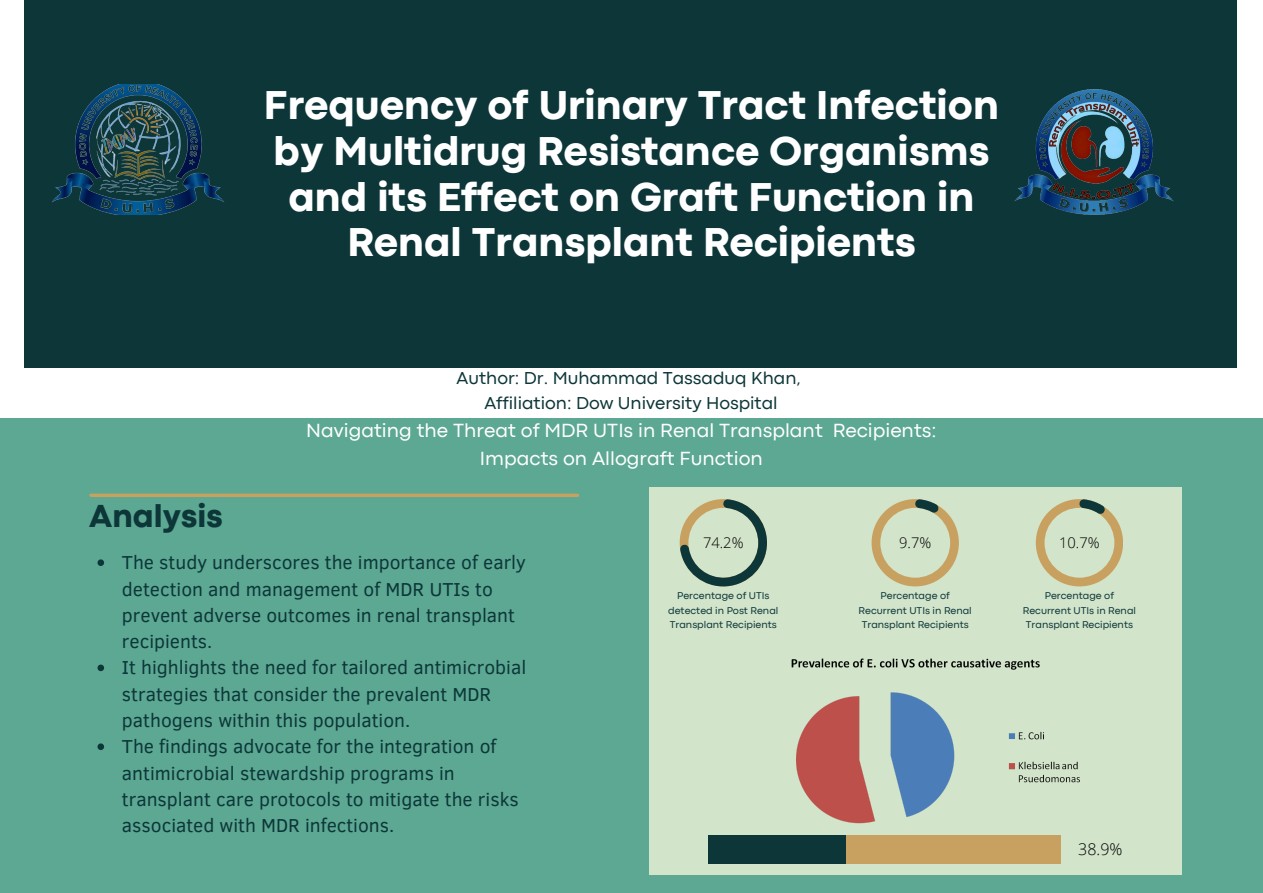
<style>
.page{position:relative;width:1263px;height:893px;background:#fff}
.page>*{position:absolute;margin:0;border:0;box-sizing:border-box;transform-origin:0 0}
.t1{font:800 42.08px/45.7px "Codec Pro";color:#fff;text-align:center}
.t2{font:800 33.3px "Codec Pro";color:#0d3639}
.t3{font:19.88px/27.6px "Codec Pro";color:#fff;text-align:center}
.t4{font:19.2px/26.2px "Clear Sans";color:#0d3639}
.t5{font:18px/24.8px "Codec Pro";color:#0d3639;text-align:center}
.t6{font:300 16.05px "Open Sans";color:#000}
.t7{font:300 14.7px "Open Sans";color:#000}
.t8{font:10.27px/14.1px "Codec Pro";color:#0d3639;text-align:center}
</style>
<div class="page">
<div style="left:25px;top:0;width:1212px;height:368px;background:#0d3639"></div>
<div style="left:0;top:418px;width:1263px;height:475px;background:#5ca892"></div>
<div style="left:649px;top:487px;width:532px;height:387px;background:#d2e4ca"></div>
<img style="left:52px;top:84px;width:172px;height:130px">
<img style="left:1015px;top:89px;width:158px;height:125px">
<svg style="left:91px;top:493px;width:486px;height:4px;background:#b7a267"></svg>
<svg style="left:680px;top:499px;width:87px;height:87px"></svg>
<div style="left:708px;top:835px;width:352px;height:28px;background:#c8a160"></div>
<div style="left:708px;top:835px;width:137px;height:28px;background:#0d3639"></div>
<img style="left:791px;top:658px;width:289px;height:180px">
<svg style="left:871px;top:499px;width:88px;height:87px"></svg>
<svg style="left:1036px;top:499px;width:87px;height:87px"></svg>
<svg style="left:98px;top:559px;width:6px;height:7px"></svg>
<svg style="left:98px;top:664px;width:6px;height:7px"></svg>
<svg style="left:98px;top:743px;width:6px;height:7px"></svg>
<h3 class="t1" style="left:264px;top:86px;width:737px">Frequency of Urinary Tract Infection by Multidrug Resistance Organisms and its Effect on Graft Function in Renal Transplant Recipients</h3>
<h2 class="t5" style="left:457px;top:367px;width:346px">Author: Dr. Muhammad Tassaduq Khan,<br>Affiliation: Dow University Hospital</h2>
<h3 class="t3" style="left:306px;top:418px;width:632px">Navigating the Threat of MDR UTIs in Renal Transplant Recipients:<br>Impacts on Allograft Function</h3>
<p class="t2" style="left:89px;top:504px;width:135px">Analysis</p>
<p class="t4" style="left:122px;top:548px;width:405px">The study underscores the importance of early detection and management of MDR UTIs to prevent adverse outcomes in renal transplant recipients.</p>
<p class="t4" style="left:122px;top:653px;width:406px">It highlights the need for tailored antimicrobial strategies that consider the prevalent MDR pathogens within this population.</p>
<p class="t4" style="left:122px;top:732px;width:398px">The findings advocate for the integration of antimicrobial stewardship programs in transplant care protocols to mitigate the risks associated with MDR infections.</p>
<p class="t7" style="left:703px;top:533px;width:42px">74.2%</p>
<p class="t7" style="left:899px;top:533px;width:34px">9.7%</p>
<p class="t7" style="left:1059px;top:533px;width:42px">10.7%</p>
<p class="t8" style="left:668px;top:590px;width:112px">Percentage of UTIs detected in Post Renal<br>Transplant Recipients</p>
<p class="t8" style="left:859px;top:590px;width:115px">Percentage of<br>Recurrent UTIs in Renal<br>Transplant Recipients</p>
<p class="t8" style="left:1023px;top:590px;width:115px">Percentage of<br>Recurrent UTIs in Renal<br>Transplant Recipients</p>
<p class="t6" style="left:1078px;top:838px;width:46px">38.9%</p>
</div>
